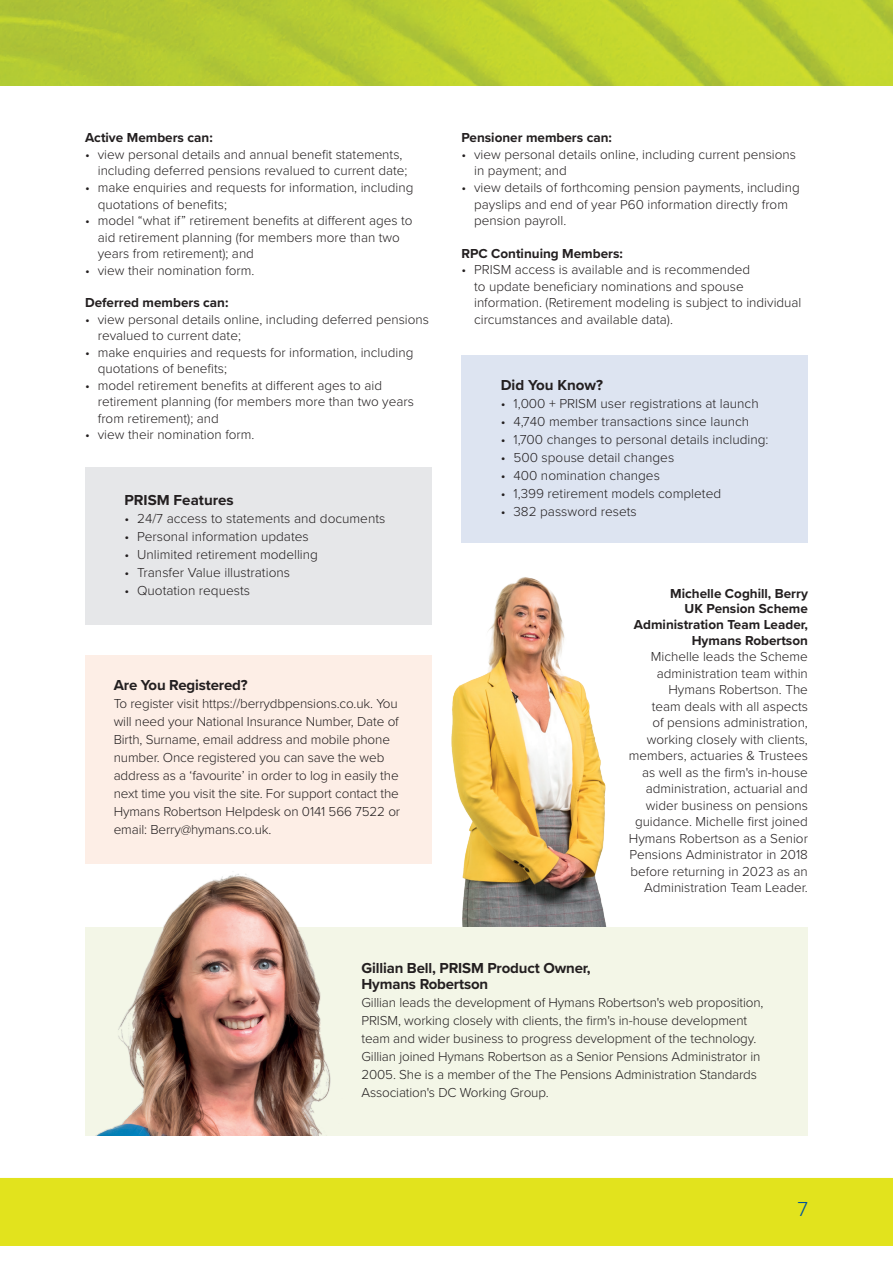
<style>
.page{position:relative;width:893px;height:1263px;background:#fff}
.page>*{position:absolute;margin:0;border:0;box-sizing:border-box;transform-origin:0 0}
.t1{font:300 21px "Proxima Nova";color:#015398}
.t2{font:700 15px "Proxima Nova";letter-spacing:-.01em;color:#231f20}
.Bodytext{font:300 13.5px/16.5px "Proxima Nova";color:#231f20}
.Bodytext-2{font:700 13.5px/15.8px "Proxima Nova";color:#231f20;text-align:right}
</style>
<div class="page">
<img style="left:0;top:0;width:893px;height:85px">
<div style="left:0;top:1178px;width:893px;height:68px;background:#e2e31d"></div>
<img style="left:451px;top:577px;width:156px;height:350px">
<div style="left:461px;top:355px;width:347px;height:187px;background:#dde4f1"></div>
<div style="left:85px;top:468px;width:347px;height:157px;background:#e6e7e9"></div>
<div style="left:85px;top:927px;width:723px;height:208px;background:#f3f6e7"></div>
<div style="left:85px;top:655px;width:347px;height:208px;background:#fdeee6"></div>
<img style="left:85px;top:863px;width:259px;height:272px">
<p class="Bodytext-2" style="left:85px;top:130px;width:129px">Active Members can:</p>
<p class="Bodytext" style="left:98px;top:145px;width:311px;text-indent:-13px">• view personal details and annual benefit statements, including deferred pensions revalued to current date;</p>
<p class="Bodytext" style="left:98px;top:178px;width:317px;text-indent:-13px">• make enquiries and requests for information, including quotations of benefits;</p>
<p class="Bodytext" style="left:98px;top:211px;width:316px;text-indent:-13px">• model “what if” retirement benefits at different ages to aid retirement planning (for members more than two years from retirement); and</p>
<p class="Bodytext" style="left:85px;top:261px;width:171px">• view their nomination form.</p>
<p class="Bodytext-2" style="left:85px;top:295px;width:145px">Deferred members can:</p>
<p class="Bodytext" style="left:98px;top:310px;width:333px;text-indent:-13px">• view personal details online, including deferred pensions revalued to current date;</p>
<p class="Bodytext" style="left:98px;top:343px;width:317px;text-indent:-13px">• make enquiries and requests for information, including quotations of benefits;</p>
<p class="Bodytext" style="left:98px;top:376px;width:318px;text-indent:-13px">• model retirement benefits at different ages to aid retirement planning (for members more than two years from retirement); and</p>
<p class="Bodytext" style="left:85px;top:426px;width:171px">• view their nomination form.</p>
<p class="t2" style="left:124px;top:489px;width:111px">PRISM Features</p>
<p class="Bodytext" style="left:124px;top:510px;width:263px">• 24/7 access to statements and documents</p>
<p class="Bodytext" style="left:124px;top:528px;width:186px">• Personal information updates</p>
<p class="Bodytext" style="left:124px;top:546px;width:195px">• Unlimited retirement modelling</p>
<p class="Bodytext" style="left:124px;top:564px;width:167px">• Transfer Value illustrations</p>
<p class="Bodytext" style="left:124px;top:582px;width:127px">• Quotation requests</p>
<p class="t2" style="left:114px;top:674px;width:135px">Are You Registered?</p>
<p class="Bodytext" style="left:114px;top:694px;width:288px;line-height:18px">To register visit https://berrydbpensions.co.uk. You will need your National Insurance Number, Date of Birth, Surname, email address and mobile phone number. Once registered you can save the web address as a ‘favourite’ in order to log in easily the next time you visit the site. For support contact the Hymans Robertson Helpdesk on 0141 566 7522 or email: Berry@hymans.co.uk.</p>
<p class="Bodytext-2" style="left:461px;top:130px;width:152px">Pensioner members can:</p>
<p class="Bodytext" style="left:474px;top:145px;width:323px;text-indent:-13px">• view personal details online, including current pensions in payment; and</p>
<p class="Bodytext" style="left:474px;top:178px;width:327px;text-indent:-13px">• view details of forthcoming pension payments, including payslips and end of year P60 information directly from pension payroll.</p>
<p class="Bodytext-2" style="left:461px;top:245px;width:163px">RPC Continuing Members:</p>
<p class="Bodytext" style="left:474px;top:261px;width:329px;text-indent:-13px">• PRISM access is available and is recommended<br>to update beneficiary nominations and spouse information. (Retirement modeling is subject to individual circumstances and available data).</p>
<p class="t2" style="left:501px;top:374px;width:104px">Did You Know?</p>
<p class="Bodytext" style="left:501px;top:395px;width:260px">• 1,000 + PRISM user registrations at launch</p>
<p class="Bodytext" style="left:501px;top:413px;width:250px">• 4,740 member transactions since launch</p>
<p class="Bodytext" style="left:501px;top:431px;width:269px">• 1,700 changes to personal details including:</p>
<p class="Bodytext" style="left:501px;top:449px;width:175px">• 500 spouse detail changes</p>
<p class="Bodytext" style="left:501px;top:467px;width:161px">• 400 nomination changes</p>
<p class="Bodytext" style="left:501px;top:485px;width:222px">• 1,399 retirement models completed</p>
<p class="Bodytext" style="left:501px;top:503px;width:138px">• 382 password resets</p>
<p class="Bodytext-2" style="left:634px;top:585px;width:176px">Michelle Coghill, Berry<br>UK Pension Scheme<br>Administration Team Leader,<br>Hymans Robertson</p>
<p class="Bodytext" style="left:629px;top:648px;width:180px;text-align:right">Michelle leads the Scheme administration team within<br>Hymans Robertson. The<br>team deals with all aspects<br>of pensions administration, working closely with clients, members, actuaries &amp; Trustees as well as the firm's in-house administration, actuarial and wider business on pensions guidance. Michelle first joined<br>Hymans Robertson as a Senior<br>Pensions Administrator in 2018 before returning in 2023 as an<br>Administration Team Leader.</p>
<p class="t2" style="left:361px;top:957px;width:231px">Gillian Bell, PRISM Product Owner,</p>
<p class="t2" style="left:361px;top:973px;width:128px">Hymans Robertson</p>
<p class="Bodytext" style="left:361px;top:993px;width:404px;line-height:18px">Gillian leads the development of Hymans Robertson's web proposition, PRISM, working closely with clients, the firm's in-house development team and wider business to progress development of the technology.<br>Gillian joined Hymans Robertson as a Senior Pensions Administrator in 2005. She is a member of the The Pensions Administration Standards Association's DC Working Group.</p>
<p class="t1" style="left:797px;top:1193px;width:12px">7</p>
</div>
